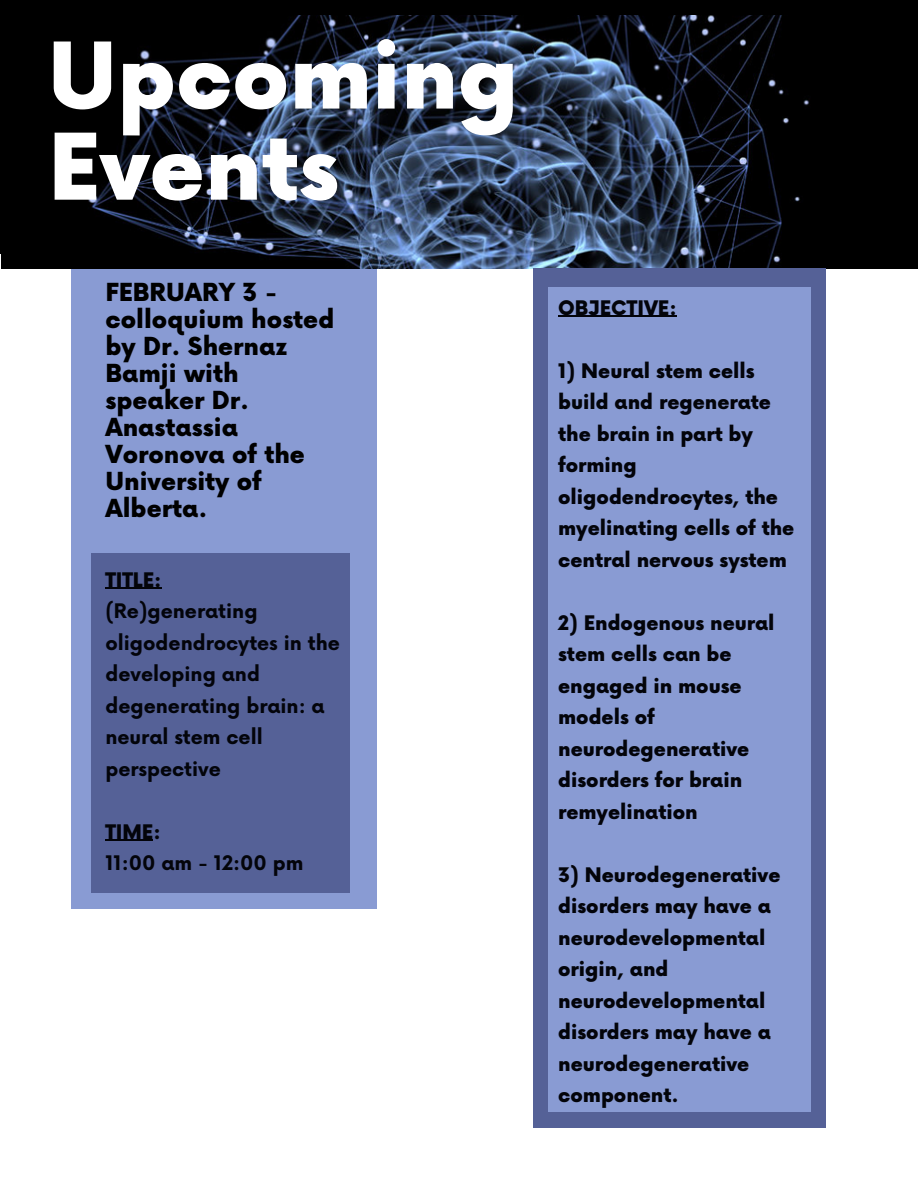
<style>
.page{position:relative;width:918px;height:1188px;background:#fff}
.page>*{position:absolute;margin:0;border:0;box-sizing:border-box;transform-origin:0 0}
.t1{font:900 89.4px/91.2px "Now";color:#fff}
.t2{font:900 24.3px/27px "Now";color:#000}
.t3{font:900 19.5px/31.5px "Now";color:#03040a}
.t4{font:700 19.5px/31.5px "Now";color:#03040a}
</style>
<div class="page">
<img style="left:1px;top:254px;width:917px;height:14px">
<svg style="left:0;top:0;width:918px;height:254px;background:#171e2b"></svg>
<div style="left:71px;top:268px;width:306px;height:641px;background:#899bd3"></div>
<div style="left:92px;top:553px;width:258px;height:340px;background:#556197"></div>
<hr style="left:105px;top:588px;width:56px;height:1px;background:#03040a">
<hr style="left:105px;top:840px;width:48px;height:1px;background:#03040a">
<div style="left:533px;top:268px;width:292px;height:859px;background:#556197"></div>
<div style="left:548px;top:287px;width:263px;height:825px;background:#899bd3"></div>
<hr style="left:558px;top:316px;width:119px;height:1px;background:#03040a">
<h1 class="t1" style="left:48px;top:36px;width:473px">Upcoming<br>Events</h1>
<h1 class="t1" style="left:50px;top:82px;width:698px">Finals Studying</h1>
<p class="t2" style="left:105px;top:281px;width:230px">FEBRUARY 3 - colloquium hosted by Dr. Shernaz<br>Bamji with speaker Dr.<br>Anastassia<br>Voronova of the<br>University of<br>Alberta.</p>
<p class="t3" style="left:105px;top:565px;width:58px">TITLE:</p>
<p class="t4" style="left:105px;top:597px;width:236px">(Re)generating oligodendrocytes in the developing and degenerating brain: a neural stem cell perspective</p>
<p class="t3" style="left:105px;top:817px;width:57px">TIME:</p>
<p class="t4" style="left:105px;top:849px;width:200px">11:00 am - 12:00 pm</p>
<p class="t3" style="left:558px;top:293px;width:120px">OBJECTIVE:</p>
<p class="t3" style="left:558px;top:356px;width:238px">1) Neural stem cells build and regenerate the brain in part by forming oligodendrocytes, the myelinating cells of the central nervous system</p>
<p class="t3" style="left:558px;top:608px;width:218px">2) Endogenous neural stem cells can be engaged in mouse models of neurodegenerative disorders for brain remyelination</p>
<p class="t3" style="left:558px;top:860px;width:224px">3) Neurodegenerative disorders may have a neurodevelopmental origin, and neurodevelopmental disorders may have a neurodegenerative component.</p>
</div>
